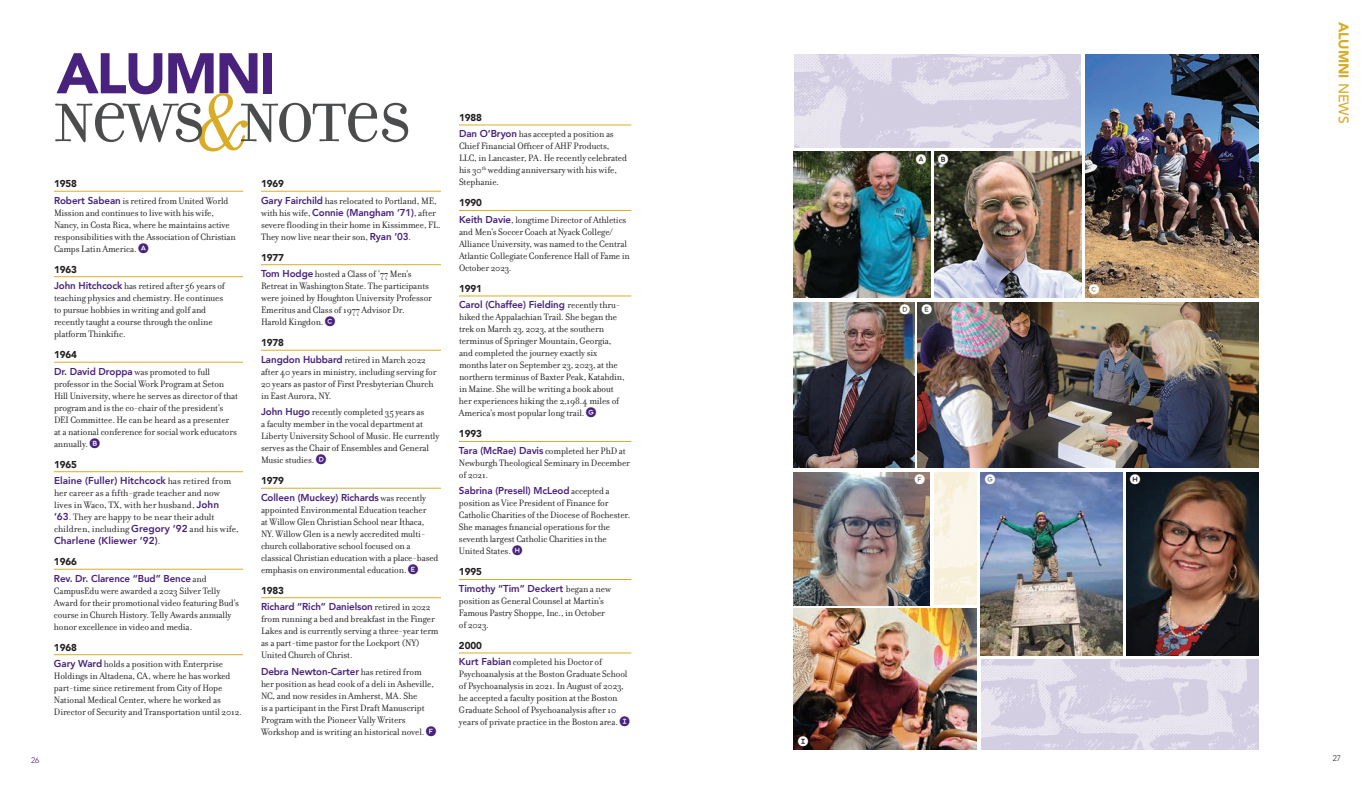
<style>
.page{position:relative;width:1368px;height:792px;background:#fff}
.page>*{position:absolute;margin:0;border:0;box-sizing:border-box;transform-origin:0 0}
.t1{font:italic 86.3px "Filosofia";color:#d9ac27}
.t2{font:58.3px "Filosofia Unicase";letter-spacing:-.03em;color:#4b4c4d}
.t3{font:900 56.7px "Avenir";letter-spacing:-.04em;color:#48227c}
.t4{font:900 14px "Avenir";color:#d9ac27}
.t5{font:10px/12px "Filosofia";letter-spacing:-.01em;color:#231f20}
.t6{font:900 10px "Avenir";letter-spacing:-.01em;color:#231f20}
.t7{font:300 8px "Avenir";color:#48227c}
.t8{font:300 8px "Avenir";color:#231f20}
.s1{font-family:"Avenir";font-weight:800;color:#48227c}
.s2{color:#48227c}
.s3{font-weight:500}
</style>
<div class="page">
<img style="left:794px;top:54px;width:465px;height:696px">
<hr style="left:54px;top:191px;width:189px;height:1px;background:#d9ac27">
<hr style="left:54px;top:276px;width:189px;height:1px;background:#d9ac27">
<hr style="left:54px;top:362px;width:189px;height:1px;background:#d9ac27">
<hr style="left:54px;top:471px;width:189px;height:1px;background:#d9ac27">
<hr style="left:54px;top:569px;width:189px;height:1px;background:#d9ac27">
<hr style="left:54px;top:654px;width:189px;height:1px;background:#d9ac27">
<hr style="left:261px;top:191px;width:180px;height:1px;background:#d9ac27">
<hr style="left:261px;top:264px;width:180px;height:1px;background:#d9ac27">
<hr style="left:261px;top:350px;width:180px;height:1px;background:#d9ac27">
<hr style="left:261px;top:488px;width:180px;height:1px;background:#d9ac27">
<hr style="left:261px;top:597px;width:180px;height:1px;background:#d9ac27">
<hr style="left:459px;top:124px;width:172px;height:1px;background:#d9ac27">
<hr style="left:459px;top:210px;width:172px;height:1px;background:#d9ac27">
<hr style="left:459px;top:295px;width:172px;height:1px;background:#d9ac27">
<hr style="left:459px;top:441px;width:172px;height:1px;background:#d9ac27">
<hr style="left:459px;top:579px;width:172px;height:1px;background:#d9ac27">
<hr style="left:459px;top:652px;width:172px;height:1px;background:#d9ac27">
<img style="left:981px;top:472px;width:142px;height:184px">
<img style="left:917px;top:302px;width:341px;height:166px">
<img style="left:934px;top:152px;width:147px;height:146px">
<img style="left:794px;top:472px;width:136px;height:133px">
<img style="left:794px;top:302px;width:120px;height:166px">
<img style="left:794px;top:152px;width:136px;height:146px">
<img style="left:1126px;top:472px;width:132px;height:184px">
<img style="left:1085px;top:54px;width:173px;height:244px">
<img style="left:794px;top:609px;width:183px;height:141px">
<svg style="left:916px;top:154px;width:10px;height:10px"></svg>
<svg style="left:938px;top:154px;width:10px;height:10px"></svg>
<svg style="left:1089px;top:285px;width:10px;height:10px"></svg>
<svg style="left:900px;top:305px;width:10px;height:10px"></svg>
<svg style="left:922px;top:305px;width:10px;height:10px"></svg>
<svg style="left:915px;top:474px;width:10px;height:10px"></svg>
<svg style="left:985px;top:474px;width:10px;height:10px"></svg>
<svg style="left:798px;top:736px;width:10px;height:10px"></svg>
<svg style="left:1130px;top:474px;width:10px;height:10px"></svg>
<p class="t3" style="left:57px;top:25px;width:221px">ALUMNI</p>
<p class="t2" style="left:54px;top:88px;width:359px">NEWS NOTES</p>
<p class="t1" style="left:197px;top:77px;width:55px">&amp;</p>
<p class="t6" style="left:54px;top:175px;width:24px">1958</p>
<p class="t5" style="left:54px;top:195px;width:183px"><span class="s1">Robert Sabean</span> is retired from United World Mission and continues to live with his wife, Nancy, in Costa Rica, where he maintains active responsibilities with the Association of Christian Camps Latin America.</p>
<p class="t6" style="left:54px;top:261px;width:24px">1963</p>
<p class="t5" style="left:54px;top:280px;width:172px"><span class="s1">John Hitchcock</span> has retired after 56 years of teaching physics and chemistry. He continues</p>
<p class="t5" style="left:54px;top:304px;width:154px">to pursue hobbies in writing and golf and</p>
<p class="t5" style="left:54px;top:316px;width:160px">recently taught a course through the online platform Thinkific.</p>
<p class="t6" style="left:54px;top:346px;width:24px">1964</p>
<p class="t5" style="left:54px;top:366px;width:186px"><span class="s1">Dr. David Droppa</span> was promoted to full professor in the Social Work Program at Seton Hill University, where he serves as director of that program and is the co-chair of the president’s DEI Committee. He can be heard as a presenter at a national conference for social work educators annually.</p>
<p class="t6" style="left:54px;top:456px;width:24px">1965</p>
<p class="t5" style="left:54px;top:475px;width:186px"><span class="s1">Elaine (Fuller) Hitchcock</span> has retired from her career as a fifth-grade teacher and now lives in Waco, TX, with her husband, <span class="s1">John ’63</span>. They are happy to be near their adult children, including <span class="s1">Gregory ’92</span> and his wife, <span class="s1">Charlene (Kliewer ’92)</span>.</p>
<p class="t6" style="left:54px;top:553px;width:24px">1966</p>
<p class="t5" style="left:54px;top:573px;width:187px"><span class="s1">Rev. Dr. Clarence “Bud” Bence</span> and CampusEdu were awarded a 2023 Silver Telly Award for their promotional video featuring Bud’s course in Church History. Telly Awards annually honor excellence in video and media.</p>
<p class="t6" style="left:54px;top:639px;width:24px">1968</p>
<p class="t5" style="left:54px;top:658px;width:189px"><span class="s1">Gary Ward</span> holds a position with Enterprise Holdings in Altadena, CA, where he has worked part-time since retirement from City of Hope National Medical Center, where he worked as Director of Security and Transportation until 2012.</p>
<p class="t6" style="left:261px;top:175px;width:24px">1969</p>
<p class="t5" style="left:261px;top:195px;width:181px"><span class="s1">Gary Fairchild</span> has relocated to Portland, ME, with his wife, <span class="s1">Connie (Mangham ’71)</span>, after severe flooding in their home in Kissimmee, FL.<br>They now live near their son, <span class="s1">Ryan ’03</span>.</p>
<p class="t6" style="left:261px;top:249px;width:24px">1977</p>
<p class="t5" style="left:261px;top:268px;width:172px"><span class="s1">Tom Hodge</span> hosted a Class of ’77 Men’s Retreat in Washington State. The participants were joined by Houghton University Professor Emeritus and Class of 1977 Advisor Dr.</p>
<p class="t5" style="left:261px;top:316px;width:64px">Harold Kingdon.</p>
<p class="t6" style="left:261px;top:334px;width:24px">1978</p>
<p class="t5" style="left:261px;top:354px;width:177px"><span class="s1">Langdon Hubbard</span> retired in March 2022 after 40 years in ministry, including serving for 20 years as pastor of First Presbyterian Church in East Aurora, NY.</p>
<p class="t5" style="left:261px;top:406px;width:180px"><span class="s1">John Hugo</span> recently completed 35 years as<br>a faculty member in the vocal department at Liberty University School of Music. He currently serves as the Chair of Ensembles and General Music studies.</p>
<p class="t6" style="left:261px;top:472px;width:24px">1979</p>
<p class="t5" style="left:261px;top:492px;width:179px"><span class="s1">Colleen (Muckey) Richards</span> was recently appointed Environmental Education teacher<br>at Willow Glen Christian School near Ithaca, NY. Willow Glen is a newly accredited multi&shy;church collaborative school focused on a classical Christian education with a place-based emphasis on environmental education.</p>
<p class="t6" style="left:261px;top:582px;width:24px">1983</p>
<p class="t5" style="left:261px;top:601px;width:179px"><span class="s1">Richard “Rich” Danielson</span> retired in 2022 from running a bed and breakfast in the Finger Lakes and is currently serving a three-year term as a part-time pastor for the Lockport (NY)<br>United Church of Christ.</p>
<p class="t5" style="left:261px;top:666px;width:175px"><span class="s1">Debra Newton-Carter</span> has retired from her position as head cook of a deli in Asheville, NC, and now resides in Amherst, MA. She<br>is a participant in the First Draft Manuscript Program with the Pioneer Vally Writers Workshop and is writing an historical novel.</p>
<p class="t6" style="left:459px;top:109px;width:24px">1988</p>
<p class="t5" style="left:459px;top:128px;width:170px"><span class="s1">Dan O’Bryon</span> has accepted a position as Chief Financial Officer of AHF Products, LLC, in Lancaster, PA. He recently celebrated his 30<sup>th</sup> wedding anniversary with his wife, Stephanie.</p>
<p class="t6" style="left:459px;top:194px;width:24px">1990</p>
<p class="t5" style="left:459px;top:214px;width:172px"><span class="s1">Keith Davie</span>, longtime Director of Athletics and Men’s Soccer Coach at Nyack College/ Alliance University, was named to the Central Atlantic Collegiate Conference Hall of Fame in October 2023.</p>
<p class="t6" style="left:459px;top:280px;width:24px">1991</p>
<p class="t5" style="left:459px;top:299px;width:167px"><span class="s1">Carol (Chaffee) Fielding</span> recently thru&shy;hiked the Appalachian Trail. She began the trek on March 23, 2023, at the southern terminus of Springer Mountain, Georgia, and completed the journey exactly six months later on September 23, 2023, at the northern terminus of Baxter Peak, Katahdin, in Maine. She will be writing a book about her experiences hiking the 2,198.4 miles of America's most popular long trail.</p>
<p class="t6" style="left:459px;top:425px;width:24px">1993</p>
<p class="t5" style="left:459px;top:445px;width:172px"><span class="s1">Tara (McRae) Davis</span> completed her PhD at<br>Newburgh Theological Seminary in December of 2021.</p>
<p class="t5" style="left:459px;top:485px;width:173px"><span class="s1">Sabrina (Presell) McLeod</span> accepted a position as Vice President of Finance for Catholic Charities of the Diocese of Rochester.<br>She manages financial operations for the seventh largest Catholic Charities in the United States. <span class="s2">Ⓗ</span></p>
<p class="t6" style="left:459px;top:563px;width:24px">1995</p>
<p class="t5" style="left:459px;top:583px;width:154px"><span class="s1">Timothy “Tim” Deckert</span> began a new position as General Counsel at Martin’s<br>Famous Pastry Shoppe, Inc., in October</p>
<p class="t5" style="left:459px;top:619px;width:31px">of 2023.</p>
<p class="t6" style="left:459px;top:637px;width:24px">2000</p>
<p class="t5" style="left:459px;top:656px;width:170px"><span class="s1">Kurt Fabian</span> completed his Doctor of Psychoanalysis at the Boston Graduate School of Psychoanalysis in 2021. In August of 2023, he accepted a faculty position at the Boston Graduate School of Psychoanalysis after 10 years of private practice in the Boston area.</p>
<p class="t4" style="left:1356px;top:22px;width:104px;rotate:90deg">ALUMNI <span class="s3">NEWS</span></p>
<p class="t7" style="left:31px;top:755px;width:10px">26</p>
<p class="t8" style="left:1333px;top:753px;width:10px">27</p>
</div>
